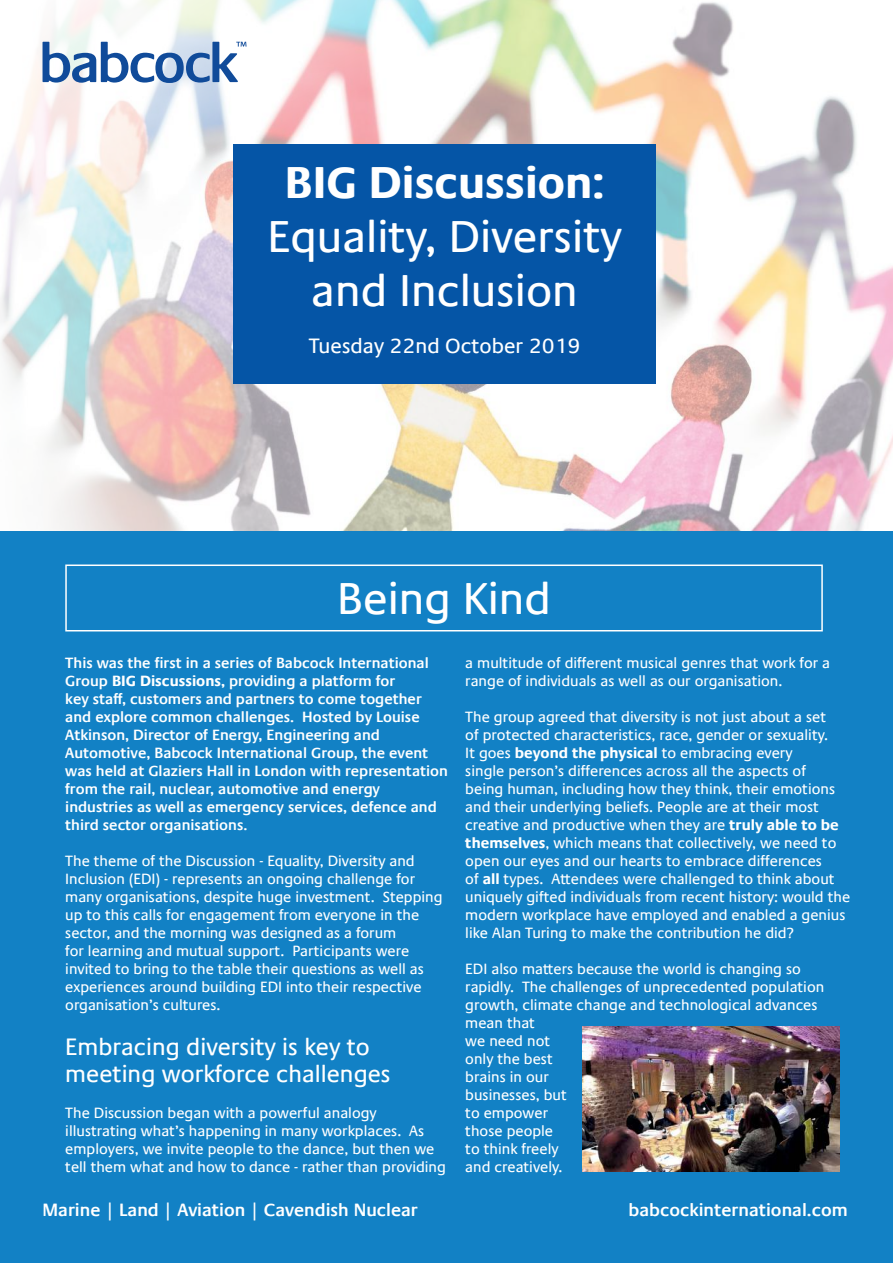
<style>
.page{position:relative;width:893px;height:1263px;background:#fff}
.page>*{position:absolute;margin:0;border:0;box-sizing:border-box;transform-origin:0 0}
.t1{font:45px/54px "Praxis Com";color:#fff;text-align:center}
.t2{font:700 45px "Praxis Com";color:#fff}
.t3{font:24px/27px "Praxis Com";color:#fff}
.t4{font:21px "Praxis Com";color:#fff}
.t5{font:600 18px "Praxis Com";color:#fff}
.t6{font:15px/18px "Praxis Com";color:#fff}
.t7{font:600 15px/18px "Praxis Com";color:#fff}
.s1{font-weight:700}
</style>
<div class="page">
<svg style="left:0;top:0;width:893px;height:531px"></svg>
<img style="left:0;top:1px;width:469px;height:295px">
<svg style="left:43px;top:42px;width:203px;height:41px"></svg>
<div style="left:234px;top:145px;width:422px;height:239px;background:#0555a6"></div>
<div style="left:0;top:531px;width:893px;height:732px;background:#1281c5"></div>
<div style="left:65px;top:564px;width:758px;height:67px;border:2px solid #fff"></div>
<img style="left:583px;top:1027px;width:257px;height:144px">
<h1 class="t2" style="left:285px;top:165px;width:321px">BIG Discussion:</h1>
<h1 class="t1" style="left:267px;top:214px;width:356px">Equality, Diversity and Inclusion</h1>
<h3 class="t4" style="left:309px;top:338px;width:273px">Tuesday 22nd October 2019</h3>
<h1 class="t1" style="left:337px;top:576px;width:215px">Being Kind</h1>
<p class="t7" style="left:65px;top:654px;width:384px">This was the first in a series of Babcock International Group <span class="s1">BIG Discussions,</span> providing a platform for<br>key staff, customers and partners to come together and explore common challenges. Hosted by Louise Atkinson, Director of Energy, Engineering and Automotive, Babcock International Group, the event was held at Glaziers Hall in London with representation from the rail, nuclear, automotive and energy industries as well as emergency services, defence and third sector organisations.</p>
<p class="t6" style="left:65px;top:853px;width:379px">The theme of the Discussion - Equality, Diversity and Inclusion (EDI) - represents an ongoing challenge for many organisations, despite huge investment. Stepping up to this calls for engagement from everyone in the sector, and the morning was designed as a forum<br>for learning and mutual support. Participants were invited to bring to the table their questions as well as experiences around building EDI into their respective organisation’s cultures.</p>
<h2 class="t3" style="left:65px;top:1035px;width:327px">Embracing diversity is key to meeting workforce challenges</h2>
<p class="t6" style="left:65px;top:1105px;width:382px">The Discussion began with a powerful analogy illustrating what’s happening in many workplaces. As employers, we invite people to the dance, but then we tell them what and how to dance - rather than providing</p>
<p class="t6" style="left:465px;top:655px;width:366px">a multitude of different musical genres that work for a range of individuals as well as our organisation.</p>
<p class="t6" style="left:465px;top:709px;width:386px">The group agreed that diversity is not just about a set<br>of protected characteristics, race, gender or sexuality.<br>It goes <span class="s1">beyond the physical</span> to embracing every<br>single person’s differences across all the aspects of<br>being human, including how they think, their emotions and their underlying beliefs. People are at their most creative and productive when they are <span class="s1">truly able to be themselves</span>, which means that collectively, we need to open our eyes and our hearts to embrace differences<br>of <span class="s1">all</span> types. Attendees were challenged to think about uniquely gifted individuals from recent history: would the modern workplace have employed and enabled a genius like Alan Turing to make the contribution he did?</p>
<p class="t6" style="left:465px;top:961px;width:360px">EDI also matters because the world is changing so rapidly. The challenges of unprecedented population growth, climate change and technological advances mean that<br>we need not<br>only the best<br>brains in our<br>businesses, but<br>to empower<br>those people<br>to think freely<br>and creatively.</p>
<p class="t5" style="left:43px;top:1199px;width:377px">Marine | Land | Aviation | Cavendish Nuclear</p>
<p class="t5" style="left:628px;top:1199px;width:221px">babcockinternational.com</p>
</div>
